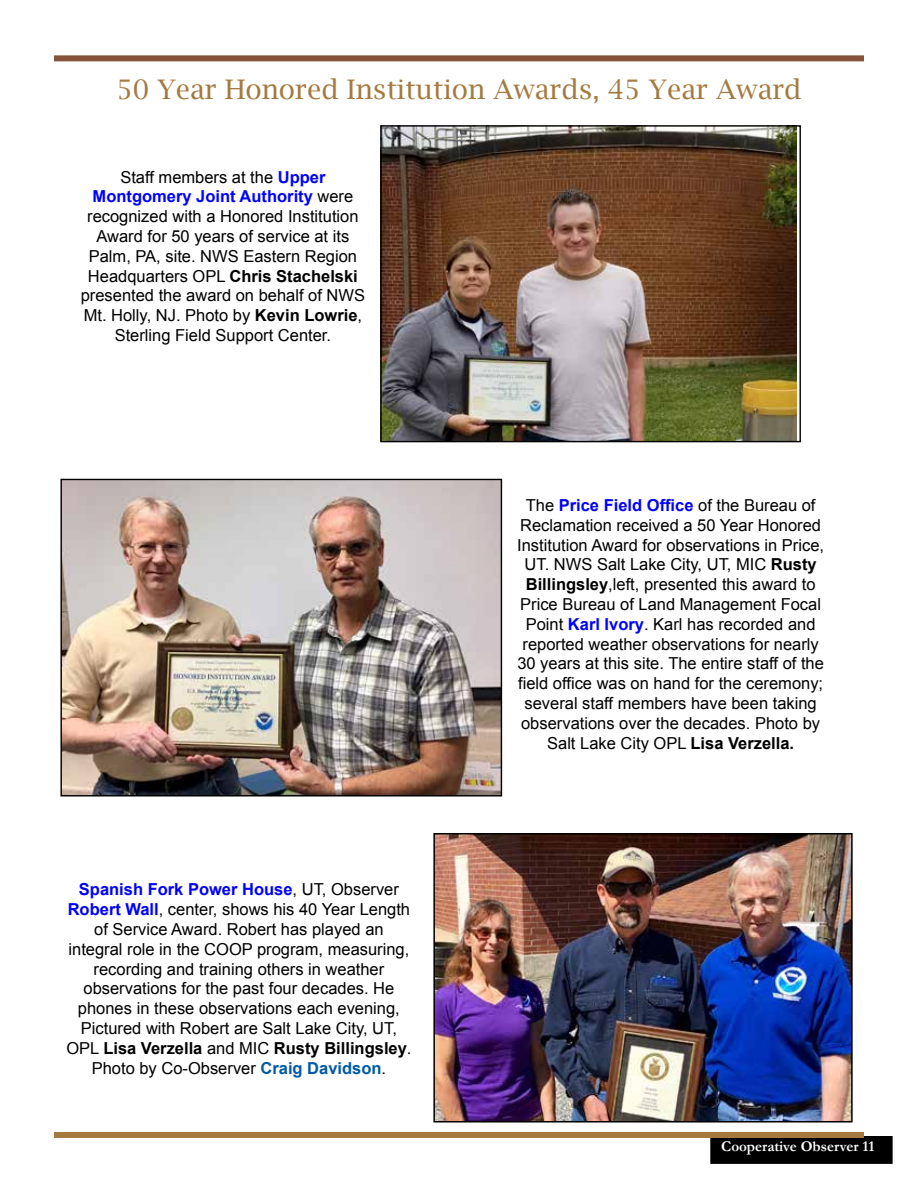
<style>
.page{position:relative;width:918px;height:1188px;background:#fff}
.page>*{position:absolute;margin:0;border:0;box-sizing:border-box;transform-origin:0 0}
.t1{font:27px "Lucida Bright";color:#a5793f}
.t2{font:16.5px/19.8px "Arial";color:#000;text-align:center}
.t3{font:700 15px "Garamond";color:#fff}
.s1{font-weight:700;color:#00f}
.s2{font-weight:700}
.s3{font-weight:700;color:#0059a7}
</style>
<div class="page">
<div style="left:711px;top:1137px;width:181px;height:26px;background:#000"></div>
<div style="left:710px;top:1136px;width:183px;height:28px;border:2px solid #000"></div>
<div style="left:54px;top:1132px;width:810px;height:6px;background:#a5793f"></div>
<div style="left:54px;top:55px;width:810px;height:6px;background:#845339"></div>
<img style="left:382px;top:127px;width:415px;height:313px">
<div style="left:380px;top:125px;width:421px;height:317px;border:1px solid #000"></div>
<img style="left:62px;top:481px;width:438px;height:313px">
<div style="left:60px;top:479px;width:442px;height:317px;border:1px solid #000"></div>
<img style="left:436px;top:836px;width:414px;height:284px">
<div style="left:433px;top:833px;width:420px;height:290px;border:2px solid #000"></div>
<h1 class="t1" style="left:116px;top:74px;width:687px">50 Year Honored Institution Awards, 45 Year Award</h1>
<p class="t2" style="left:81px;top:167px;width:286px">Staff members at the <span class="s1">Upper Montgomery Joint Authority</span> were recognized with a Honored Institution Award for 50 years of service at its Palm, PA, site. NWS Eastern Region Headquarters OPL <span class="s2">Chris Stachelski </span>presented the award on behalf of NWS Mt. Holly, NJ. Photo by <span class="s2">Kevin Lowrie</span>, Sterling Field Support Center.</p>
<p class="t2" style="left:66px;top:880px;width:347px"><span class="s1">Spanish Fork Power House</span>, UT, Observer <span class="s1">Robert Wall</span>, center, shows his 40 Year Length of Service Award. Robert has played an integral role in the COOP program, measuring, recording and training others in weather observations for the past four decades. He phones in these observations each evening, Pictured with Robert are Salt Lake City, UT, OPL <span class="s2">Lisa Verzella</span> and MIC <span class="s2">Rusty Billingsley</span>.<br>Photo by Co-Observer <span class="s3">Craig Davidson</span>.</p>
<p class="t2" style="left:517px;top:495px;width:308px">The <span class="s1">Price Field Office</span> of the Bureau of Reclamation received a 50 Year Honored Institution Award for observations in Price, UT. NWS Salt Lake City, UT, MIC <span class="s2">Rusty Billingsley</span>,left, presented this award to Price Bureau of Land Management Focal Point <span class="s1">Karl Ivory</span>. Karl has recorded and reported weather observations for nearly 30 years at this site. The entire staff of the field office was on hand for the ceremony; several staff members have been taking observations over the decades. Photo by Salt Lake City OPL <span class="s2">Lisa Verzella.</span></p>
<p class="t3" style="left:721px;top:1136px;width:155px">Cooperative Observer 11</p>
</div>
